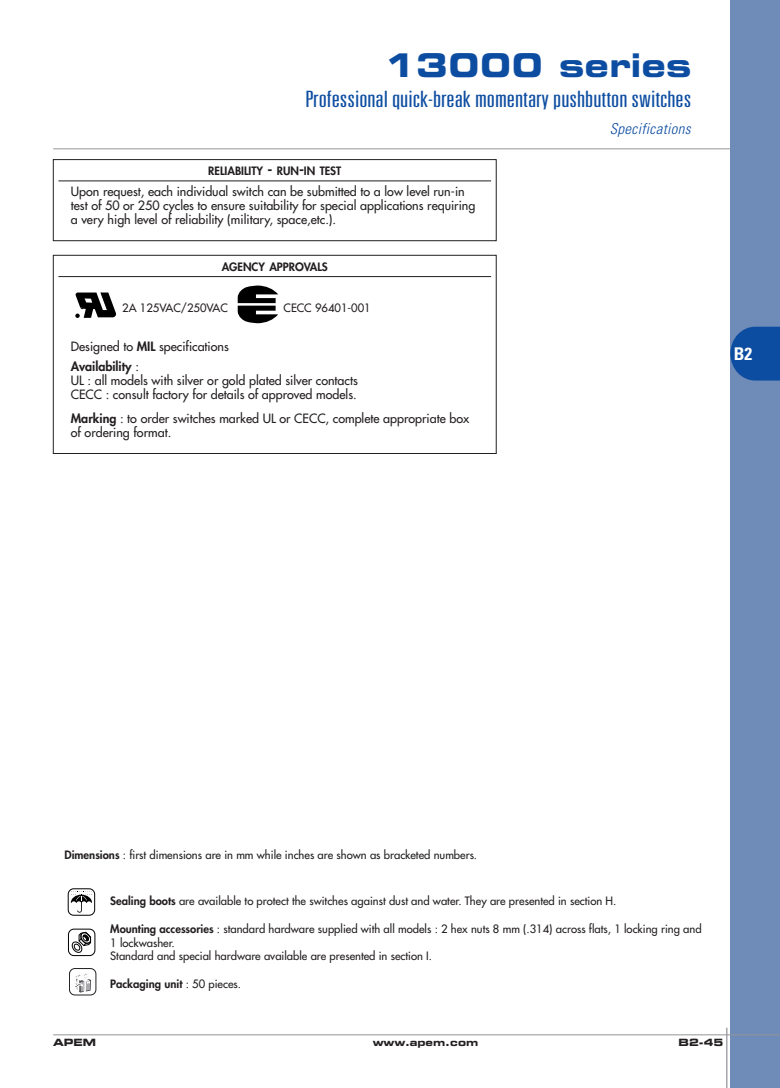
<style>
.page{position:relative;width:780px;height:1088px;background:#fff}
.page>*{position:absolute;margin:0;border:0;box-sizing:border-box;transform-origin:0 0}
.t1{font:700 expanded 32.5px "Square 721 BT";color:#0d4da1}
.t2{font:300 ultra-condensed 22.5px "Univers";color:#0d4da1;scale:1.3 1}
.t3{font:700 condensed 17.5px "Univers";color:#fff}
.t4{font:italic 300 condensed 15px "Univers";letter-spacing:.02em;color:#0d4da1}
.t5{font:12.5px/13.8px "Futura";color:#231f20}
.t6{font:11.25px/13.8px "Futura";color:#231f20}
.t7{font:800 11.25px "Futura";color:#231f20}
.t8{font:700 expanded 10px "Square 721 BT";color:#231f20}
.s1{font-size:15px}
.s2{font-weight:800}
.s3{font-weight:400}
</style>
<div class="page">
<div style="left:730px;top:0;width:50px;height:1088px;background:#6f8cb8"></div>
<hr style="left:53px;top:1034px;width:727px;height:1px;background:#939598">
<hr style="left:53px;top:149px;width:677px;height:1px;background:#939598">
<hr style="left:726px;top:1028px;width:1px;height:60px;background:#939598">
<svg style="left:730px;top:327px;width:50px;height:54px;background:#1854a3"></svg>
<div style="left:53px;top:255px;width:443px;height:199px;border:1px solid #231f20"></div>
<hr style="left:58px;top:276px;width:433px;height:1px;background:#231f20">
<svg style="left:71px;top:931px;width:20px;height:22px"></svg>
<div style="left:68px;top:929px;width:27px;height:27px;border:1px solid #000;border-radius:5px"></div>
<svg style="left:75px;top:974px;width:16px;height:18px"></svg>
<div style="left:69px;top:968px;width:27px;height:27px;border:1px solid #231f20;border-radius:5px"></div>
<svg style="left:71px;top:891px;width:21px;height:21px"></svg>
<div style="left:68px;top:889px;width:27px;height:26px;border:1px solid #000;border-radius:5px"></div>
<div style="left:53px;top:159px;width:443px;height:82px;border:1px solid #231f20"></div>
<hr style="left:58px;top:181px;width:433px;height:1px;background:#231f20">
<svg style="left:238px;top:285px;width:40px;height:38px"></svg>
<svg style="left:75px;top:292px;width:41px;height:26px"></svg>
<h1 class="t1" style="left:384px;top:53px;width:308px">13000 series</h1>
<h2 class="t2" style="left:305px;top:91px;width:298px">Professionalquick-break momentarypushbuttonswitches</h2>
<p class="t4" style="left:609px;top:123px;width:82px">Specifications</p>
<p class="t7" style="left:208px;top:166px;width:134px">RELIABILITY <span class="s1">-</span> RUN<span class="s1">-</span>IN TEST</p>
<p class="t5" style="left:71px;top:186px;width:406px">Upon request, each individual switch can be submitted to a low level run-in test of 50 or 250 cycles to ensure suitability for special applications requiring a very high level of reliability (military, space,etc.).</p>
<p class="t7" style="left:222px;top:262px;width:108px">AGENCY APPROVALS</p>
<p class="t6" style="left:122px;top:302px;width:107px">2A 125VAC/250VAC</p>
<p class="t6" style="left:283px;top:302px;width:89px">CECC 96401-001</p>
<p class="t5" style="left:71px;top:336px;width:159px;line-height:20.9px">Designed to <span class="s2">MIL</span> specifications<br><span class="s2">Availability</span> :</p>
<p class="t5" style="left:71px;top:374px;width:288px">UL : all models with silver or gold plated silver contacts<br>CECC : consult factory for details of approved models.</p>
<p class="t5" style="left:71px;top:413px;width:400px"><span class="s2">Marking</span> : to order switches marked UL or CECC, complete appropriate box of ordering format.</p>
<h3 class="t3" style="left:733px;top:347px;width:20px">B2</h3>
<p class="t6" style="left:64px;top:849px;width:414px"><span class="s2">Dimensions</span> : first dimensions are in mm while inches are shown as bracketed numbers.</p>
<p class="t6" style="left:110px;top:895px;width:507px"><span class="s2">Sealing boots</span> are available to protect the switches against dust and water. They are presented in section H.</p>
<p class="t6" style="left:110px;top:922px;width:593px"><span class="s2">Mounting accessories</span> : standard hardware supplied with all models : 2 hex nuts 8 mm (.314) across flats, 1 locking ring and<br>1 lockwasher.<br>Standard and special hardware available are presented in section I.</p>
<p class="t7" style="left:110px;top:978px;width:132px">Packaging unit <span class="s3">: 50 pieces.</span></p>
<p class="t8" style="left:53px;top:1038px;width:45px">APEM</p>
<p class="t8" style="left:372px;top:1038px;width:107px">www.apem.com</p>
<p class="t8" style="left:678px;top:1038px;width:46px">B2-45</p>
</div>
